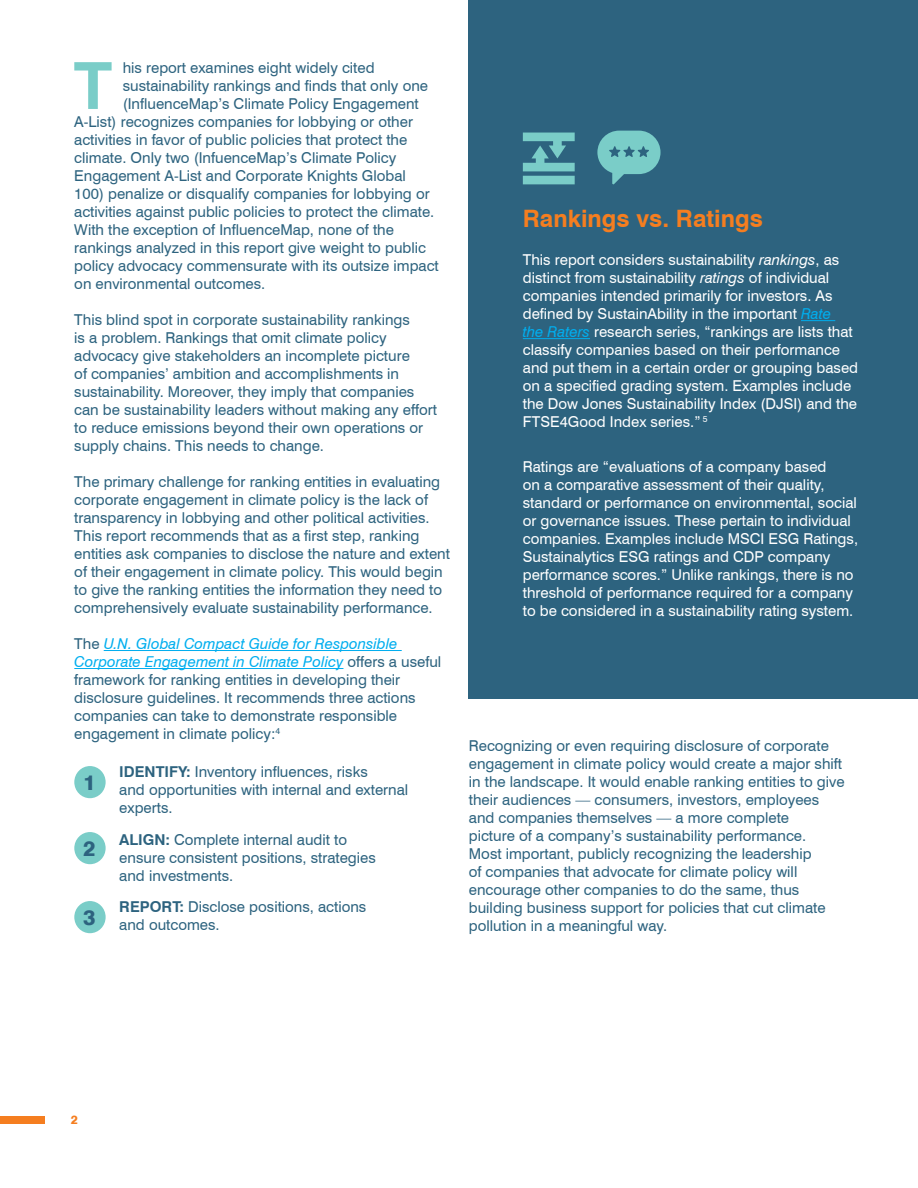
<style>
.page{position:relative;width:918px;height:1188px;background:#fff}
.page>*{position:absolute;margin:0;border:0;box-sizing:border-box;transform-origin:0 0}
.t1{font:700 65.1px "Swiss 721 BT";color:#7acdc8}
.t2{font:700 24px "Swiss 721 BT";color:#f57e20}
.t3{font:800 21px "Swiss 721 BT";color:#2d637f}
.t4{font:15px/18px "Swiss 721 BT";color:#2d637f}
.t5{font:15px/18px "Swiss 721 BT";color:#fff}
.t6{font:800 12px "Swiss 721 BT";color:#f57e20}
.s1{font-style:italic;color:#00aeef}
.s2{font-weight:700}
.s3{font-style:italic}
</style>
<div class="page">
<div style="left:0;top:1116px;width:45px;height:7px;background:#f57e20"></div>
<hr style="left:104px;top:650px;width:298px;height:1px;background:#00aeef">
<hr style="left:74px;top:668px;width:269px;height:1px;background:#00aeef">
<div style="left:74px;top:766px;width:32px;height:32px;background:#7acdc8;border-radius:50%"></div>
<div style="left:74px;top:832px;width:32px;height:32px;background:#7acdc8;border-radius:50%"></div>
<div style="left:74px;top:901px;width:32px;height:32px;background:#7acdc8;border-radius:50%"></div>
<div style="left:469px;top:0;width:449px;height:699px;background:#2d637f"></div>
<hr style="left:801px;top:320px;width:34px;height:1px;background:#00aeef">
<hr style="left:523px;top:338px;width:67px;height:1px;background:#00aeef">
<svg style="left:597px;top:131px;width:64px;height:54px"></svg>
<svg style="left:523px;top:133px;width:52px;height:51px"></svg>
<h1 class="t1" style="left:74px;top:46px;width:40px">T</h1>
<p class="t4" style="left:123px;top:59px;width:253px">his report examines eight widely cited</p>
<p class="t4" style="left:123px;top:77px;width:307px">sustainability rankings and finds that only one</p>
<p class="t4" style="left:123px;top:95px;width:298px">(InfluenceMap’s Climate Policy Engagement</p>
<p class="t4" style="left:74px;top:113px;width:340px">A-List) recognizes companies for lobbying or other</p>
<p class="t4" style="left:74px;top:131px;width:335px">activities in favor of public policies that protect the</p>
<p class="t4" style="left:74px;top:149px;width:323px">climate. Only two (InfuenceMap’s Climate Policy</p>
<p class="t4" style="left:74px;top:167px;width:333px">Engagement A-List and Corporate Knights Global</p>
<p class="t4" style="left:74px;top:185px;width:357px">100) penalize or disqualify companies for lobbying or</p>
<p class="t4" style="left:74px;top:203px;width:362px">activities against public policies to protect the climate.</p>
<p class="t4" style="left:74px;top:221px;width:321px">With the exception of InfluenceMap, none of the</p>
<p class="t4" style="left:74px;top:239px;width:353px">rankings analyzed in this report give weight to public</p>
<p class="t4" style="left:74px;top:257px;width:366px">policy advocacy commensurate with its outsize impact</p>
<p class="t4" style="left:74px;top:275px;width:193px">on environmental outcomes.</p>
<p class="t4" style="left:74px;top:311px;width:364px">This blind spot in corporate sustainability rankings<br>is a problem. Rankings that omit climate policy advocacy give stakeholders an incomplete picture<br>of companies’ ambition and accomplishments in sustainability. Moreover, they imply that companies can be sustainability leaders without making any effort to reduce emissions beyond their own operations or supply chains. This needs to change.</p>
<p class="t4" style="left:74px;top:473px;width:377px">The primary challenge for ranking entities in evaluating corporate engagement in climate policy is the lack of transparency in lobbying and other political activities.<br>This report recommends that as a first step, ranking entities ask companies to disclose the nature and extent of their engagement in climate policy. This would begin to give the ranking entities the information they need to comprehensively evaluate sustainability performance.</p>
<p class="t4" style="left:74px;top:635px;width:368px">The <span class="s1">U.N. Global Compact Guide for Responsible Corporate Engagement in Climate Policy</span> offers a useful framework for ranking entities in developing their disclosure guidelines. It recommends three actions companies can take to demonstrate responsible engagement in climate policy:<sup>4</sup></p>
<h3 class="t3" style="left:83px;top:770px;width:14px">1</h3>
<p class="t4" style="left:119px;top:763px;width:290px"><span class="s2">IDENTIFY:</span> Inventory influences, risks<br>and opportunities with internal and external experts.</p>
<h3 class="t3" style="left:83px;top:836px;width:14px">2</h3>
<p class="t4" style="left:119px;top:830px;width:258px"><span class="s2">ALIGN:</span> Complete internal audit to ensure consistent positions, strategies and investments.</p>
<h3 class="t3" style="left:83px;top:905px;width:14px">3</h3>
<p class="t4" style="left:119px;top:898px;width:249px"><span class="s2">REPORT:</span> Disclose positions, actions and outcomes.</p>
<h2 class="t2" style="left:523px;top:204px;width:241px">Rankings vs. Ratings</h2>
<p class="t5" style="left:523px;top:251px;width:337px">This report considers sustainability <span class="s3">rankings</span>, as distinct from sustainability <span class="s3">ratings</span> of individual companies intended primarily for investors. As defined by SustainAbility in the important <span class="s1">Rate<br>the Raters</span> research series, “rankings are lists that classify companies based on their performance and put them in a certain order or grouping based on a specified grading system. Examples include the Dow Jones Sustainability Index (DJSI) and the FTSE4Good Index series.” <sup>5</sup></p>
<p class="t5" style="left:523px;top:458px;width:337px">Ratings are “evaluations of a company based<br>on a comparative assessment of their quality, standard or performance on environmental, social or governance issues. These pertain to individual companies. Examples include MSCI ESG Ratings, Sustainalytics ESG ratings and CDP company performance scores.” Unlike rankings, there is no threshold of performance required for a company to be considered in a sustainability rating system.</p>
<p class="t4" style="left:469px;top:736px;width:377px">Recognizing or even requiring disclosure of corporate engagement in climate policy would create a major shift in the landscape. It would enable ranking entities to give their audiences — consumers, investors, employees and companies themselves — a more complete<br>picture of a company’s sustainability performance.<br>Most important, publicly recognizing the leadership<br>of companies that advocate for climate policy will encourage other companies to do the same, thus building business support for policies that cut climate pollution in a meaningful way.</p>
<p class="t6" style="left:71px;top:1112px;width:9px">2</p>
</div>
